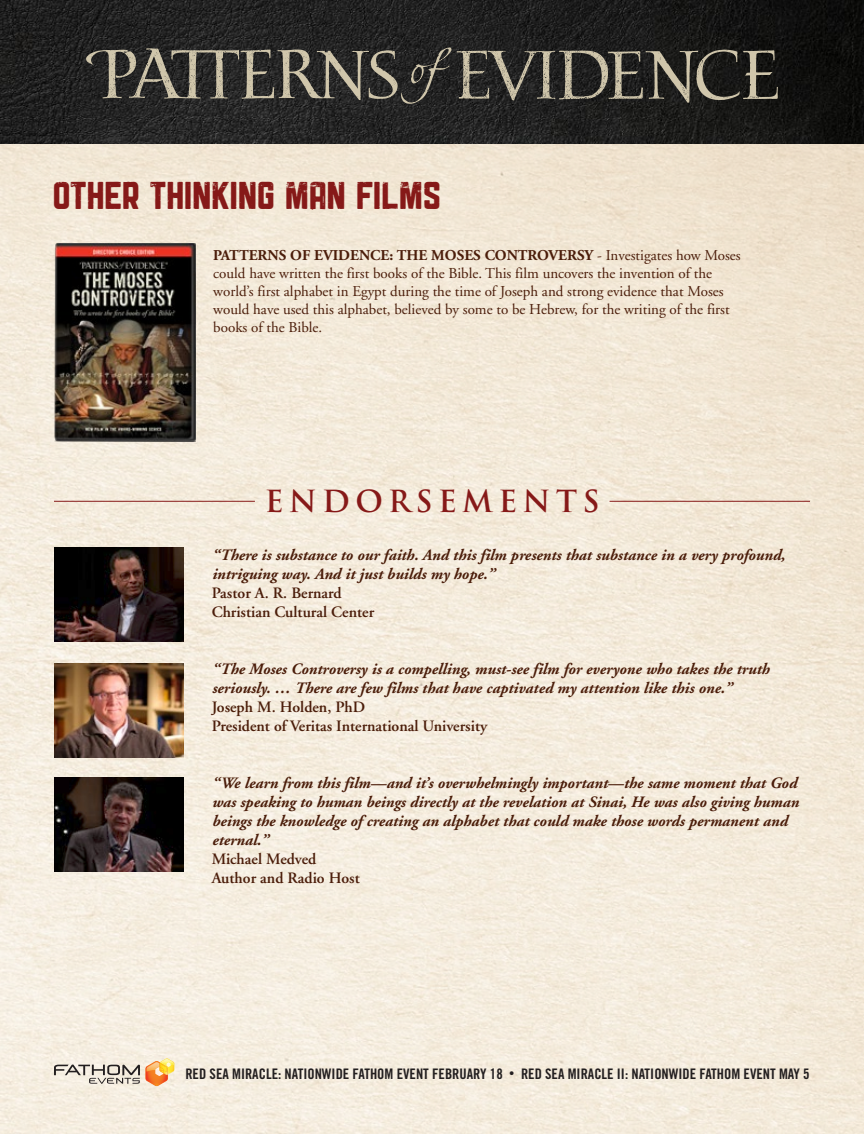
<style>
.page{position:relative;width:864px;height:1134px;background:#fff}
.page>*{position:absolute;margin:0;border:0;box-sizing:border-box;transform-origin:0 0}
.t1{font:42px "Public Gothic Vintage";color:#861918}
.t2{font:700 29.7px "Trajan Pro";letter-spacing:.18em;color:#861918}
.t3{font:italic 700 15.9px/19px "Adobe Garamond";color:#4b1d0a}
.t4{font:600 15.9px/19px "Adobe Garamond";color:#4b1d0a}
.t5{font:15px/18px "Adobe Garamond";color:#4b1d0a}
.t6{font:14.55px "Trade Gothic Bold Cond Twenty";color:#231f20}
.s1{font-weight:700}
.s2{font-size:10.5px}
</style>
<div class="page">
<img style="left:0;top:144px;width:864px;height:990px">
<img style="left:0;top:0;width:864px;height:144px">
<svg style="left:86px;top:47px;width:692px;height:57px;background:#47443e"></svg>
<img style="left:54px;top:243px;width:141px;height:199px">
<hr style="left:54px;top:501px;width:201px;height:1px;background:#861918">
<hr style="left:610px;top:501px;width:200px;height:1px;background:#861918">
<img style="left:54px;top:547px;width:129px;height:94px">
<img style="left:54px;top:663px;width:129px;height:94px">
<img style="left:54px;top:778px;width:129px;height:94px">
<svg style="left:54px;top:1058px;width:121px;height:28px;background:#dac7af"></svg>
<h1 class="t1" style="left:54px;top:175px;width:390px">OTHER THINKING MAN FILMS</h1>
<p class="t5" style="left:213px;top:247px;width:529px"><span class="s1">PATTERNS OF EVIDENCE: THE MOSES CONTROVERSY</span> - Investigates how Moses could have written the first books of the Bible. This film uncovers the invention of the world’s first alphabet in Egypt during the time of Joseph and strong evidence that Moses would have used this alphabet, believed by some to be Hebrew, for the writing of the first books of the Bible.</p>
<h2 class="t2" style="left:265px;top:483px;width:337px">ENDORSEMENTS</h2>
<p class="t3" style="left:212px;top:545px;width:575px">“There is substance to our faith. And this film presents that substance in a very profound, intriguing way. And it just builds my hope.”</p>
<p class="t4" style="left:212px;top:583px;width:164px">Pastor A. R. Bernard<br>Christian Cultural Center</p>
<p class="t3" style="left:212px;top:660px;width:559px">“The Moses Controversy is a compelling, must-see film for everyone who takes the truth seriously. … There are few films that have captivated my attention like this one.”</p>
<p class="t4" style="left:212px;top:697px;width:277px">Joseph M. Holden, PhD<br>President of Veritas International University</p>
<p class="t3" style="left:212px;top:774px;width:589px">“We learn from this film—and it’s overwhelmingly important—the same moment that God was speaking to human beings directly at the revelation at Sinai, He was also giving human beings the knowledge of creating an alphabet that could make those words permanent and eternal.”</p>
<p class="t4" style="left:212px;top:849px;width:150px">Michael Medved<br>Author and Radio Host</p>
<p class="t6" style="left:185px;top:1065px;width:626px">RED SEA MIRACLE: NATIONWIDE FATHOM EVENT FEBRUARY 18 <span class="s2">•</span> RED SEA MIRACLE II: NATIONWIDE FATHOM EVENT MAY 5</p>
</div>
